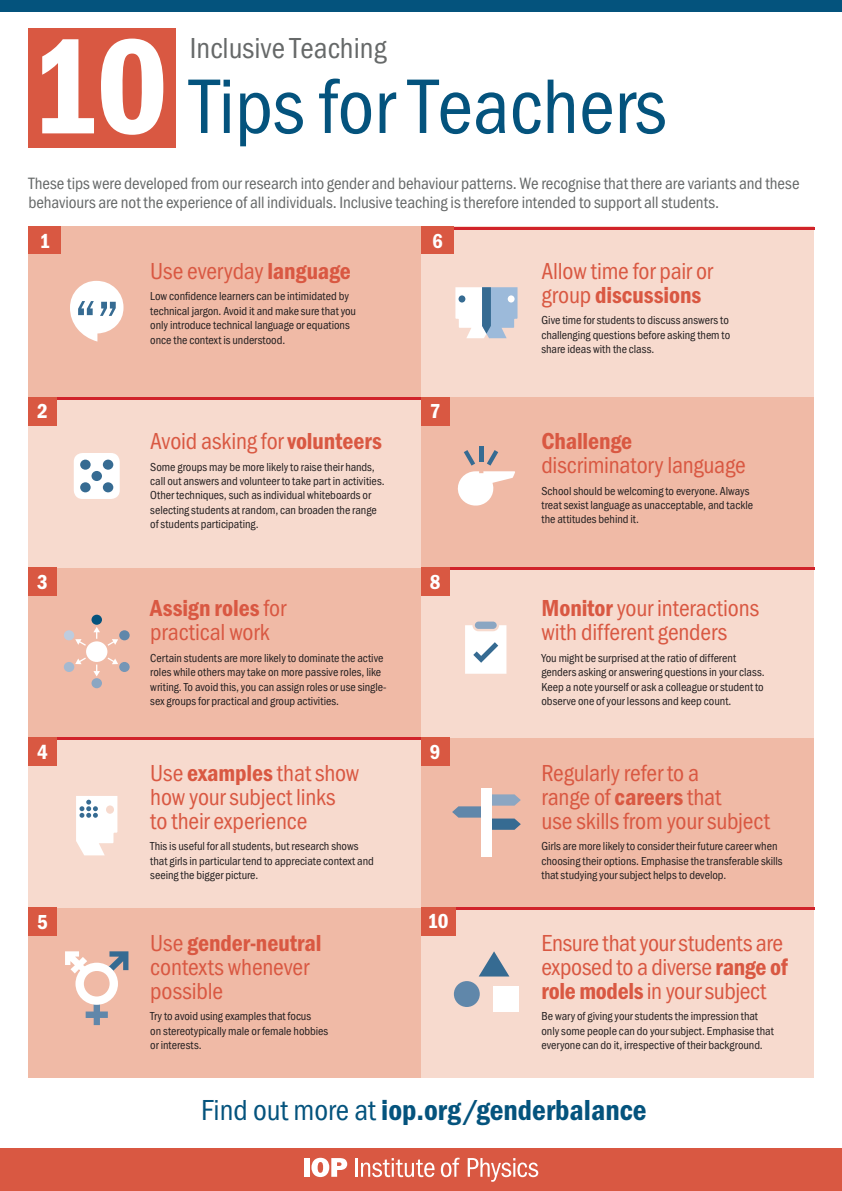
<style>
.page{position:relative;width:842px;height:1191px;background:#fff}
.page>*{position:absolute;margin:0;border:0;box-sizing:border-box;transform-origin:0 0}
.t1{font:600 140px "Franklin Got Cd Io P";color:#fff}
.t2{font:80px "Franklin Got Cd Io P";color:#04537d}
.t3{font:64.3px "Franklin Got Cd Io P";color:#366b92}
.t4{font:600 30px "Franklin Got Cd Io P";color:#04537d}
.t5{font:30px "Franklin Got Cd Io P";color:#666969}
.t6{font:24px/24px "Franklin Got Cd Io P";letter-spacing:-.01em;color:#d95842}
.t7{font:600 24px "Franklin Got Cd Io P";letter-spacing:-.005em;color:#d95842}
.t8{font:600 21px "Franklin Got Cd Io P";color:#fff}
.t9{font:17px/19px "Franklin Got Cd Io P";letter-spacing:-.005em;color:#666969}
.t10{font:12px/14.4px "Franklin Got Cd Io P";color:#231f20}
.s1{font-weight:600}
.s2{font-weight:400}
</style>
<div class="page">
<div style="left:421px;top:227px;width:393px;height:170px;background:#f7dace"></div>
<div style="left:28px;top:227px;width:393px;height:170px;background:#f0baa6"></div>
<div style="left:28px;top:567px;width:393px;height:170px;background:#f0baa6"></div>
<div style="left:28px;top:907px;width:393px;height:170px;background:#f0baa6"></div>
<div style="left:28px;top:397px;width:393px;height:170px;background:#f7dace"></div>
<div style="left:28px;top:737px;width:393px;height:170px;background:#f7dace"></div>
<div style="left:421px;top:397px;width:393px;height:170px;background:#f0baa6"></div>
<div style="left:421px;top:737px;width:393px;height:170px;background:#f0baa6"></div>
<div style="left:421px;top:567px;width:393px;height:170px;background:#f7dace"></div>
<div style="left:421px;top:907px;width:393px;height:170px;background:#f7dace"></div>
<hr style="left:421px;top:227px;width:393px;height:3px;background:#d1232a">
<hr style="left:421px;top:567px;width:393px;height:3px;background:#d1232a">
<hr style="left:421px;top:907px;width:393px;height:3px;background:#d1232a">
<hr style="left:28px;top:397px;width:393px;height:3px;background:#d1232a">
<hr style="left:28px;top:737px;width:393px;height:3px;background:#d1232a">
<div style="left:28px;top:28px;width:148px;height:119px;background:#d95842"></div>
<div style="left:0;top:1148px;width:842px;height:43px;background:#d95842"></div>
<div style="left:304px;top:1158px;width:5px;height:18px;background:#fff"></div>
<svg style="left:311px;top:1157px;width:36px;height:20px"></svg>
<hr style="left:355px;top:1158px;width:3px;height:18px;background:#fff">
<svg style="left:361px;top:1158px;width:74px;height:19px"></svg>
<svg style="left:441px;top:1157px;width:19px;height:20px"></svg>
<svg style="left:468px;top:1158px;width:70px;height:23px"></svg>
<div style="left:0;top:0;width:842px;height:11px;background:#04537d"></div>
<svg style="left:455px;top:287px;width:62px;height:51px;background:#bfcddd"></svg>
<div style="left:493px;top:986px;width:26px;height:26px;background:#fff"></div>
<svg style="left:479px;top:951px;width:30px;height:25px"></svg>
<div style="left:454px;top:981px;width:26px;height:26px;background:#6087aa;border-radius:50%"></div>
<svg style="left:452px;top:794px;width:69px;height:35px"></svg>
<div style="left:481px;top:788px;width:11px;height:69px;background:#fff"></div>
<svg style="left:65px;top:951px;width:63px;height:74px"></svg>
<div style="left:86px;top:641px;width:21px;height:21px;background:#fff;border-radius:50%"></div>
<div style="left:119px;top:630px;width:11px;height:10px;background:#6087aa;border-radius:50%"></div>
<div style="left:64px;top:630px;width:10px;height:10px;background:#beccde;border-radius:50%"></div>
<div style="left:91px;top:614px;width:11px;height:11px;background:#04537d;border-radius:50%"></div>
<div style="left:91px;top:678px;width:11px;height:10px;background:#8ba6c2;border-radius:50%"></div>
<div style="left:64px;top:662px;width:10px;height:10px;background:#a4b9d0;border-radius:50%"></div>
<div style="left:119px;top:662px;width:11px;height:10px;background:#7596b6;border-radius:50%"></div>
<svg style="left:93px;top:627px;width:7px;height:12px"></svg>
<svg style="left:75px;top:639px;width:11px;height:7px"></svg>
<svg style="left:75px;top:657px;width:11px;height:7px"></svg>
<svg style="left:93px;top:664px;width:7px;height:12px"></svg>
<svg style="left:108px;top:657px;width:10px;height:7px"></svg>
<svg style="left:108px;top:639px;width:10px;height:7px"></svg>
<svg style="left:70px;top:281px;width:53px;height:60px"></svg>
<div style="left:74px;top:453px;width:46px;height:46px;background:#fff;border-radius:9px"></div>
<div style="left:80px;top:459px;width:11px;height:11px;background:#366b92;border-radius:50%"></div>
<div style="left:103px;top:459px;width:10px;height:11px;background:#366b92;border-radius:50%"></div>
<div style="left:80px;top:482px;width:11px;height:10px;background:#366b92;border-radius:50%"></div>
<div style="left:103px;top:482px;width:10px;height:10px;background:#366b92;border-radius:50%"></div>
<div style="left:91px;top:471px;width:11px;height:10px;background:#366b92;border-radius:50%"></div>
<svg style="left:457px;top:471px;width:58px;height:35px"></svg>
<svg style="left:487px;top:450px;width:11px;height:15px"></svg>
<svg style="left:464px;top:450px;width:11px;height:15px"></svg>
<hr style="left:479px;top:446px;width:4px;height:16px;background:#366b92">
<div style="left:475px;top:621px;width:22px;height:8px;background:#8ba6c2;border-radius:4px"></div>
<svg style="left:465px;top:625px;width:41px;height:48px;background:#eaeef2"></svg>
<svg style="left:76px;top:796px;width:41px;height:59px;background:#f2f1f2"></svg>
<div style="left:28px;top:227px;width:33px;height:27px;background:#d95842"></div>
<div style="left:28px;top:397px;width:29px;height:28px;background:#d95842"></div>
<div style="left:28px;top:567px;width:29px;height:28px;background:#d95842"></div>
<div style="left:28px;top:737px;width:29px;height:28px;background:#d95842"></div>
<div style="left:28px;top:907px;width:29px;height:28px;background:#d95842"></div>
<div style="left:421px;top:227px;width:33px;height:27px;background:#d95842"></div>
<div style="left:421px;top:397px;width:28px;height:28px;background:#d95842"></div>
<div style="left:421px;top:567px;width:28px;height:28px;background:#d95842"></div>
<div style="left:421px;top:737px;width:28px;height:28px;background:#d95842"></div>
<div style="left:421px;top:907px;width:34px;height:28px;background:#d95842"></div>
<h1 class="t1" style="left:28px;top:7px;width:141px">10</h1>
<h3 class="t5" style="left:190px;top:31px;width:198px">Inclusive Teaching</h3>
<h2 class="t2" style="left:190px;top:61px;width:478px">Tips for Teachers</h2>
<p class="t9" style="left:28px;top:174px;width:773px">These tips were developed from our research into gender and behaviour patterns. We recognise that there are variants and these behaviours are not the experience of all individuals. Inclusive teaching is therefore intended to support all students.</p>
<h3 class="t8" style="left:39px;top:229px;width:12px">1</h3>
<h3 class="t8" style="left:432px;top:229px;width:12px">6</h3>
<h3 class="t3" style="left:75px;top:287px;width:45px">“”</h3>
<h3 class="t6" style="left:150px;top:259px;width:202px">Use everyday <span class="s1">language</span></h3>
<p class="t10" style="left:150px;top:289px;width:207px">Low confidence learners can be intimidated by technical jargon. Avoid it and make sure that you only introduce technical language or equations once the context is understood.</p>
<h3 class="t6" style="left:541px;top:259px;width:173px">Allow time for pair or group <span class="s1">discussions</span></h3>
<p class="t10" style="left:541px;top:313px;width:190px">Give time for students to discuss answers to challenging questions before asking them to share ideas with the class.</p>
<h3 class="t8" style="left:37px;top:399px;width:12px">2</h3>
<h3 class="t8" style="left:430px;top:399px;width:12px">7</h3>
<h3 class="t6" style="left:150px;top:429px;width:233px">Avoid asking for <span class="s1">volunteers</span></h3>
<p class="t10" style="left:150px;top:459px;width:236px">Some groups may be more likely to raise their hands, call out answers and volunteer to take part in activities.<br>Other techniques, such as individual whiteboards or selecting students at random, can broaden the range of students participating.</p>
<h3 class="t7" style="left:541px;top:427px;width:92px">Challenge</h3>
<h3 class="t6" style="left:541px;top:453px;width:206px">discriminatory language</h3>
<p class="t10" style="left:541px;top:483px;width:213px">School should be welcoming to everyone. Always treat sexist language as unacceptable, and tackle the attitudes behind it.</p>
<h3 class="t8" style="left:37px;top:569px;width:12px">3</h3>
<h3 class="t8" style="left:430px;top:569px;width:12px">8</h3>
<h3 class="t6" style="left:150px;top:596px;width:137px"><span class="s1">Assign roles</span> for practical work</h3>
<p class="t10" style="left:150px;top:651px;width:237px">Certain students are more likely to dominate the active roles while others may take on more passive roles, like writing. To avoid this, you can assign roles or use single&shy;sex groups for practical and group activities.</p>
<h3 class="t6" style="left:541px;top:596px;width:219px"><span class="s1">Monitor</span> your interactions with different genders</h3>
<p class="t10" style="left:541px;top:651px;width:225px">You might be surprised at the ratio of different genders asking or answering questions in your class.<br>Keep a note yourself or ask a colleague or student to observe one of your lessons and keep count.</p>
<h3 class="t8" style="left:37px;top:739px;width:12px">4</h3>
<h3 class="t8" style="left:430px;top:739px;width:12px">9</h3>
<h3 class="t6" style="left:150px;top:761px;width:211px">Use <span class="s1">examples</span> that show how your subject links<br>to their experience</h3>
<p class="t10" style="left:150px;top:839px;width:225px">This is useful for all students, but research shows that girls in particular tend to appreciate context and seeing the bigger picture.</p>
<h3 class="t6" style="left:541px;top:761px;width:230px">Regularly refer to a<br>range of <span class="s1">careers</span> that<br>use skills from your subject</h3>
<p class="t10" style="left:541px;top:839px;width:243px">Girls are more likely to consider their future career when choosing their options. Emphasise the transferable skills that studying your subject helps to develop.</p>
<h3 class="t8" style="left:37px;top:910px;width:12px">5</h3>
<h3 class="t8" style="left:428px;top:909px;width:22px">10</h3>
<h3 class="t6" style="left:150px;top:931px;width:173px">Use <span class="s1">gender-neutral </span>contexts whenever possible</h3>
<p class="t10" style="left:150px;top:1009px;width:180px">Try to avoid using examples that focus<br>on stereotypically male or female hobbies or interests.</p>
<h3 class="t6" style="left:541px;top:931px;width:248px">Ensure that your students are exposed to a diverse <span class="s1">range of role models</span> in your subject</h3>
<p class="t10" style="left:541px;top:1009px;width:234px">Be wary of giving your students the impression that only some people can do your subject. Emphasise that everyone can do it, irrespective of their background.</p>
<h3 class="t4" style="left:201px;top:1092px;width:447px"><span class="s2">Find out more at</span> iop.org/genderbalance</h3>
</div>
